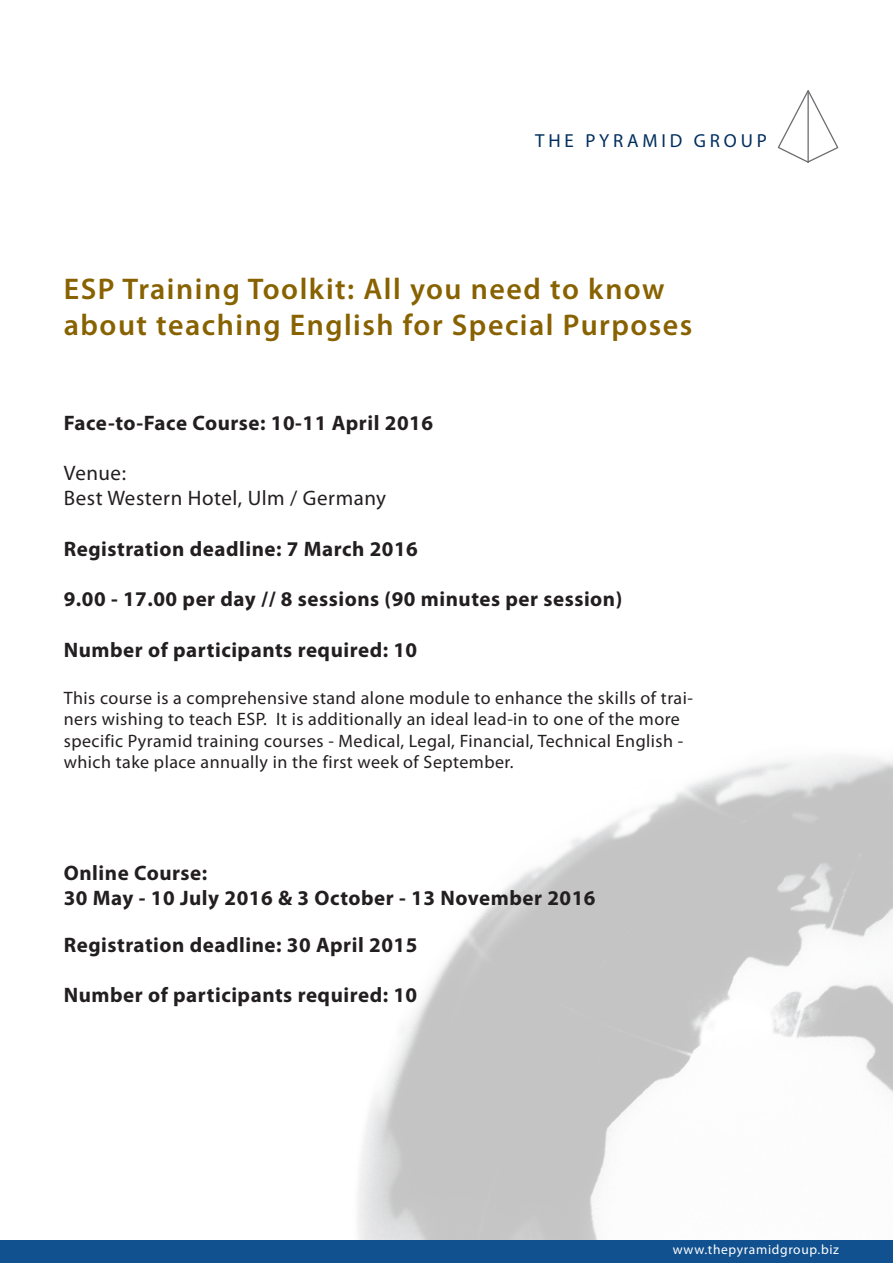
<style>
.page{position:relative;width:893px;height:1263px;background:#fff}
.page>*{position:absolute;margin:0;border:0;box-sizing:border-box;transform-origin:0 0}
.t1{font:600 30px/36px "Myriad Pro";letter-spacing:.05em;color:#886200}
.t2{font:700 21px/25.2px "Myriad Pro";letter-spacing:.025em;color:#231f20}
.t3{font:21px/25.2px "Myriad Pro";letter-spacing:.025em;color:#231f20}
.t4{font:18.9px "Myriad";letter-spacing:.2em;color:#002e5e}
.t5{font:18px/21.6px "Myriad Pro";letter-spacing:.025em;color:#231f20}
.t6{font:13.5px "Myriad Pro";letter-spacing:.05em;color:#fff}
</style>
<div class="page">
<img style="left:358px;top:756px;width:535px;height:484px">
<svg style="left:777px;top:90px;width:62px;height:73px"></svg>
<div style="left:0;top:1240px;width:893px;height:23px;background:#11518f"></div>
<p class="t4" style="left:535px;top:131px;width:233px">THE PYRAMID GROUP</p>
<h1 class="t1" style="left:64px;top:270px;width:630px">ESP Training Toolkit: All you need to know about teaching English for Special Purposes</h1>
<p class="t2" style="left:64px;top:410px;width:371px">Face-to-Face Course: 10-11 April 2016</p>
<p class="t3" style="left:64px;top:460px;width:324px">Venue:<br>Best Western Hotel, Ulm / Germany</p>
<p class="t2" style="left:64px;top:536px;width:356px">Registration deadline: 7 March 2016</p>
<p class="t2" style="left:64px;top:587px;width:560px">9.00 - 17.00 per day // 8 sessions (90 minutes per session)</p>
<p class="t2" style="left:64px;top:637px;width:355px">Number of participants required: 10</p>
<p class="t5" style="left:64px;top:686px;width:631px">This course is a comprehensive stand alone module to enhance the skills of trai&shy;ners wishing to teach ESP. It is additionally an ideal lead-in to one of the more specific Pyramid training courses - Medical, Legal, Financial, Technical English - which take place annually in the first week of September.</p>
<p class="t2" style="left:64px;top:860px;width:533px">Online Course:<br>30 May - 10 July 2016 &amp; 3 October - 13 November 2016</p>
<p class="t2" style="left:64px;top:932px;width:355px">Registration deadline: 30 April 2015</p>
<p class="t2" style="left:64px;top:983px;width:355px">Number of participants required: 10</p>
<p class="t6" style="left:673px;top:1241px;width:168px">www.thepyramidgroup.biz</p>
</div>
